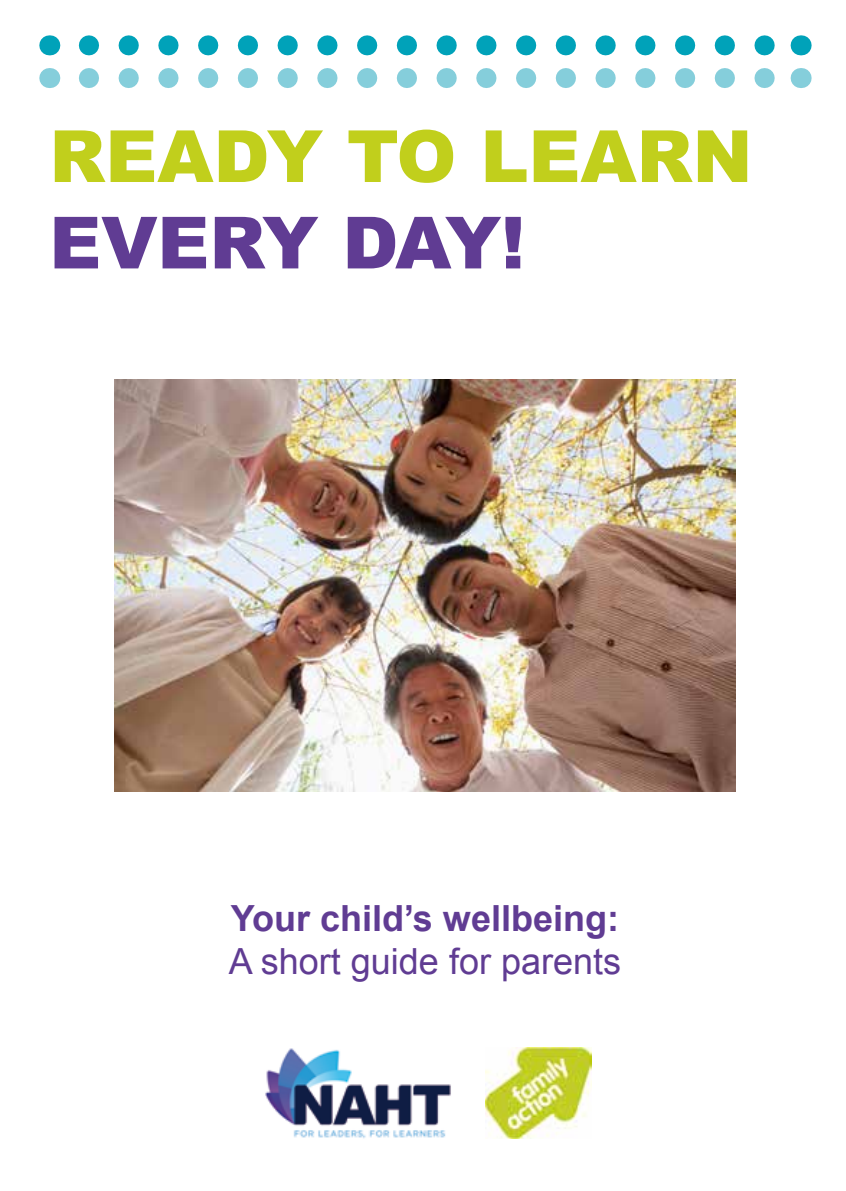
<style>
.page{position:relative;width:846px;height:1191px;background:#fff}
.page>*{position:absolute;margin:0;border:0;box-sizing:border-box;transform-origin:0 0}
.t1{font:900 72px "Arial";color:#c1cf1c}
.t2{font:900 72px "Arial";letter-spacing:-.02em;color:#603c93}
.t3{font:700 36px "Arial";color:#603c93}
.t4{font:36px "Arial";color:#603c93}
</style>
<div class="page">
<img style="left:114px;top:379px;width:621px;height:412px">
<img style="left:485px;top:1048px;width:106px;height:90px">
<img style="left:265px;top:1048px;width:186px;height:91px">
<svg style="left:89px;top:35px;width:686px;height:20px"></svg>
<svg style="left:49px;top:35px;width:1px;height:20px"></svg>
<svg style="left:800px;top:35px;width:1px;height:20px"></svg>
<svg style="left:89px;top:68px;width:686px;height:20px"></svg>
<svg style="left:49px;top:68px;width:1px;height:20px"></svg>
<svg style="left:800px;top:68px;width:1px;height:20px"></svg>
<h1 class="t1" style="left:49px;top:104px;width:705px">READY TO LEARN</h1>
<h1 class="t2" style="left:49px;top:190px;width:477px">EVERY DAY!</h1>
<p class="t3" style="left:231px;top:894px;width:390px">Your child’s wellbeing:</p>
<p class="t4" style="left:229px;top:937px;width:394px">A short guide for parents</p>
</div>
